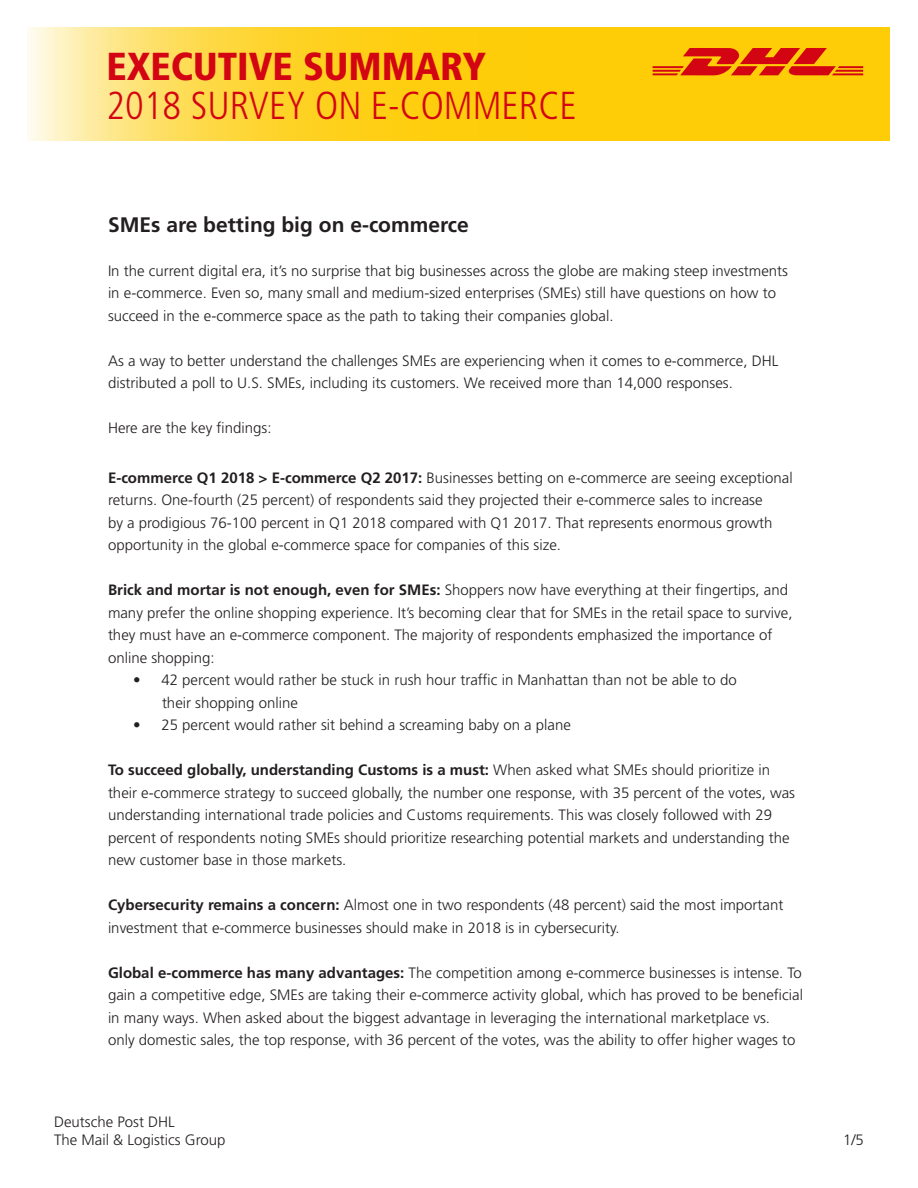
<style>
.page{position:relative;width:918px;height:1188px;background:#fff}
.page>*{position:absolute;margin:0;border:0;box-sizing:border-box;transform-origin:0 0}
.t1{font:300 condensed 39px "Frutiger LT Std";color:#d40512}
.t2{font:900 condensed 39px "Frutiger LT Std";color:#d40512}
.t3{font:700 21px "Frutiger LT Std";color:#231f20}
.MLLayout{font:300 15px/22.5px "Frutiger LT Std";color:#231f20}
.s1{font-weight:700}
</style>
<div class="page">
<svg style="left:27px;top:27px;width:863px;height:114px;background:#fdd42d"></svg>
<svg style="left:653px;top:48px;width:210px;height:27px;background:#e65f0d"></svg>
<p class="t2" style="left:106px;top:43px;width:381px">EXECUTIVE SUMMARY</p>
<p class="t1" style="left:106px;top:84px;width:472px">2018 SURVEY ON E-COMMERCE</p>
<p class="t3" style="left:108px;top:212px;width:362px">SMEs are betting big on e-commerce</p>
<p class="MLLayout" style="left:108px;top:260px;width:682px">In the current digital era, it’s no surprise that big businesses across the globe are making steep investments in e-commerce. Even so, many small and medium-sized enterprises (SMEs) still have questions on how to succeed in the e-commerce space as the path to taking their companies global.</p>
<p class="MLLayout" style="left:108px;top:350px;width:672px">As a way to better understand the challenges SMEs are experiencing when it comes to e-commerce, DHL distributed a poll to U.S. SMEs, including its customers. We received more than 14,000 responses.</p>
<p class="MLLayout" style="left:108px;top:417px;width:165px">Here are the key findings:</p>
<p class="MLLayout" style="left:108px;top:467px;width:686px"><span class="s1">E-commerce Q1 2018 &gt; E-commerce Q2 2017:</span> Businesses betting on e-commerce are seeing exceptional returns. One-fourth (25 percent) of respondents said they projected their e-commerce sales to increase<br>by a prodigious 76-100 percent in Q1 2018 compared with Q1 2017. That represents enormous growth opportunity in the global e-commerce space for companies of this size.</p>
<p class="MLLayout" style="left:108px;top:579px;width:686px"><span class="s1">Brick and mortar is not enough, even for SMEs:</span> Shoppers now have everything at their fingertips, and many prefer the online shopping experience. It’s becoming clear that for SMEs in the retail space to survive, they must have an e-commerce component. The majority of respondents emphasized the importance of online shopping:</p>
<p class="MLLayout" style="left:162px;top:669px;width:576px;text-indent:-29px">• 42 percent would rather be stuck in rush hour traffic in Manhattan than not be able to do their shopping online</p>
<p class="MLLayout" style="left:133px;top:714px;width:439px">• 25 percent would rather sit behind a screaming baby on a plane</p>
<p class="MLLayout" style="left:108px;top:759px;width:689px"><span class="s1">To succeed globally, understanding Customs is a must:</span> When asked what SMEs should prioritize in their e-commerce strategy to succeed globally, the number one response, with 35 percent of the votes, was understanding international trade policies and Customs requirements. This was closely followed with 29 percent of respondents noting SMEs should prioritize researching potential markets and understanding the new customer base in those markets.</p>
<p class="MLLayout" style="left:108px;top:894px;width:677px"><span class="s1">Cybersecurity remains a concern:</span> Almost one in two respondents (48 percent) said the most important investment that e-commerce businesses should make in 2018 is in cybersecurity.</p>
<p class="MLLayout" style="left:108px;top:962px;width:697px"><span class="s1">Global e-commerce has many advantages:</span> The competition among e-commerce businesses is intense. To gain a competitive edge, SMEs are taking their e-commerce activity global, which has proved to be beneficial in many ways. When asked about the biggest advantage in leveraging the international marketplace vs.<br>only domestic sales, the top response, with 36 percent of the votes, was the ability to offer higher wages to</p>
<p class="MLLayout" style="left:54px;top:1111px;width:122px">Deutsche Post DHL</p>
<p class="MLLayout" style="left:54px;top:1129px;width:173px">The Mail &amp; Logistics Group</p>
<p class="MLLayout" style="left:843px;top:1129px;width:22px">1/5</p>
</div>
